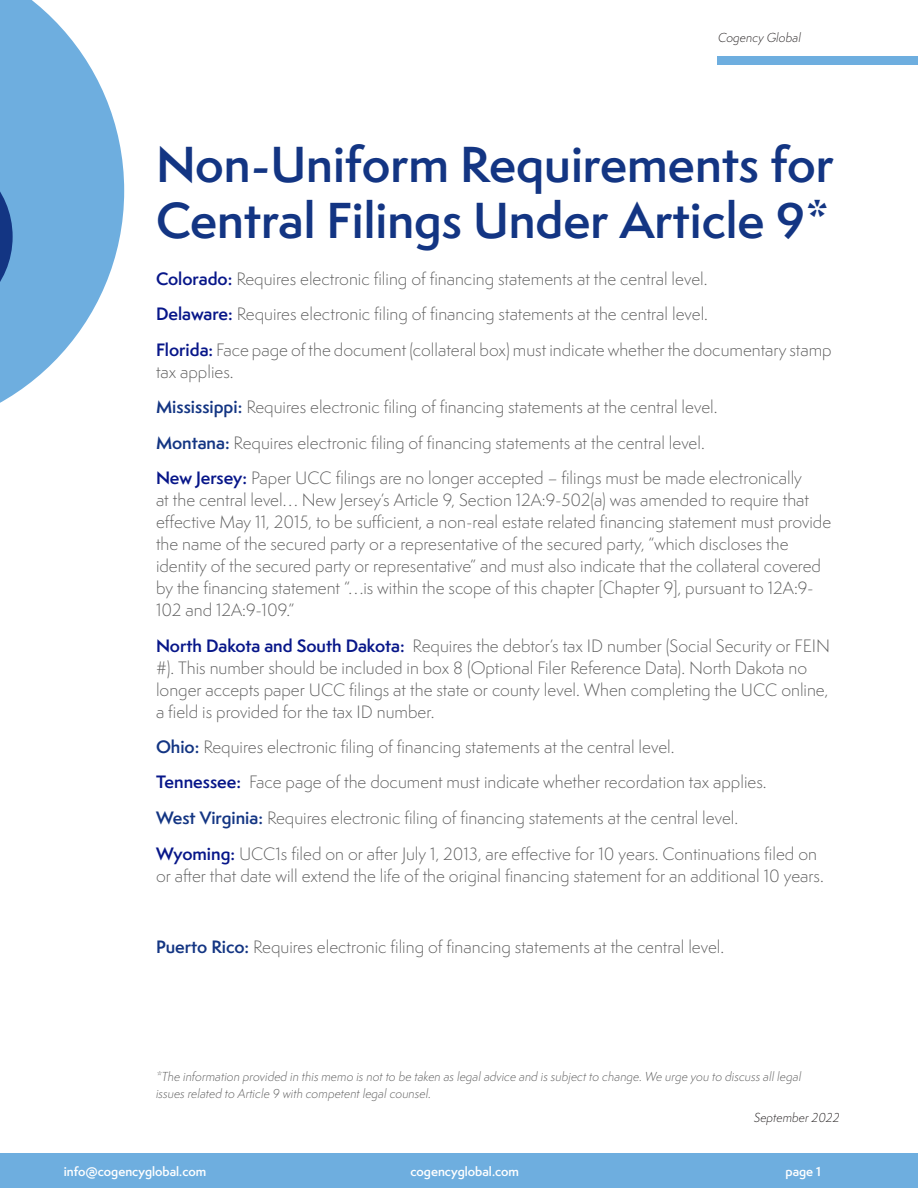
<style>
.page{position:relative;width:918px;height:1188px;background:#fff}
.page>*{position:absolute;margin:0;border:0;box-sizing:border-box;transform-origin:0 0}
.t1{font:600 46.5px/55.8px "Semplicita Pro";color:#133583}
.t2{font:300 16.5px/22px "Semplicita Pro";color:#5a5a5a}
.t3{font:italic 300 12px/17px "Semplicita Pro";color:#5a5a5a}
.t4{font:600 12px "Semplicita Pro";color:#fff}
.t5{font:italic 300 12px "Semplicita Pro";color:#231f20}
.s1{font-weight:600;color:#071689}
.s2{font-weight:600;color:#133583}
</style>
<div class="page">
<div style="left:717px;top:56px;width:201px;height:9px;background:#6eaedf"></div>
<svg style="left:0;top:0;width:124px;height:403px;fill:#6eaedf"></svg>
<svg style="left:0;top:149px;width:13px;height:175px"></svg>
<div style="left:0;top:1154px;width:918px;height:34px;background:#6eaedf"></div>
<p class="t5" style="left:718px;top:30px;width:84px">Cogency Global</p>
<p class="t1" style="left:156px;top:136px;width:679px">Non-Uniform Requirements for<br>Central Filings Under Article 9*</p>
<p class="t2" style="left:156px;top:267px;width:553px"><span class="s1">Colorado:</span> Requires electronic filing of financing statements at the central level.</p>
<p class="t2" style="left:156px;top:303px;width:554px"><span class="s1">Delaware:</span> Requires electronic filing of financing statements at the central level.</p>
<p class="t2" style="left:156px;top:338px;width:677px"><span class="s1">Florida:</span> Face page of the document (collateral box) must indicate whether the documentary stamp tax applies.</p>
<p class="t2" style="left:156px;top:396px;width:563px"><span class="s2">Mississippi:</span> Requires electronic filing of financing statements at the central level.</p>
<p class="t2" style="left:156px;top:431px;width:550px"><span class="s2">Montana:</span> Requires electronic filing of financing statements at the central level.</p>
<p class="t2" style="left:156px;top:467px;width:677px"><span class="s1">New Jersey:</span> Paper UCC filings are no longer accepted – filings must be made electronically<br>at the central level… New Jersey’s Article 9, Section 12A:9-502(a) was amended to require that effective May 11, 2015, to be sufficient, a non-real estate related financing statement must provide the name of the secured party or a representative of the secured party, “which discloses the identity of the secured party or representative” and must also indicate that the collateral covered by the financing statement “…is within the scope of this chapter [Chapter 9], pursuant to 12A:9- 102 and 12A:9-109.”</p>
<p class="t2" style="left:156px;top:634px;width:676px"><span class="s1">North Dakota and South Dakota:</span> Requires the debtor’s tax ID number (Social Security or FEIN #). This number should be included in box 8 (Optional Filer Reference Data). North Dakota no longer accepts paper UCC filings at the state or county level. When completing the UCC online, a field is provided for the tax ID number.</p>
<p class="t2" style="left:156px;top:736px;width:520px"><span class="s2">Ohio:</span> Requires electronic filing of financing statements at the central level.</p>
<p class="t2" style="left:156px;top:771px;width:612px"><span class="s1">Tennessee:</span> Face page of the document must indicate whether recordation tax applies.</p>
<p class="t2" style="left:156px;top:807px;width:584px"><span class="s2">West Virginia:</span> Requires electronic filing of financing statements at the central level.</p>
<p class="t2" style="left:156px;top:843px;width:669px"><span class="s1">Wyoming:</span> UCC1s filed on or after July 1, 2013, are effective for 10 years. Continuations filed on or after that date will extend the life of the original financing statement for an additional 10 years.</p>
<p class="t2" style="left:156px;top:936px;width:570px"><span class="s2">Puerto Rico:</span> Requires electronic filing of financing statements at the central level.</p>
<p class="t3" style="left:156px;top:1068px;width:647px">*The information provided in this memo is not to be taken as legal advice and is subject to change. We urge you to discuss all legal issues related to Article 9 with competent legal counsel.</p>
<p class="t5" style="left:754px;top:1109px;width:87px">September 2022</p>
<p class="t4" style="left:64px;top:1163px;width:144px">info@cogencyglobal.com</p>
<p class="t4" style="left:410px;top:1163px;width:110px">cogencyglobal.com</p>
<p class="t4" style="left:786px;top:1163px;width:37px">page 1</p>
</div>
